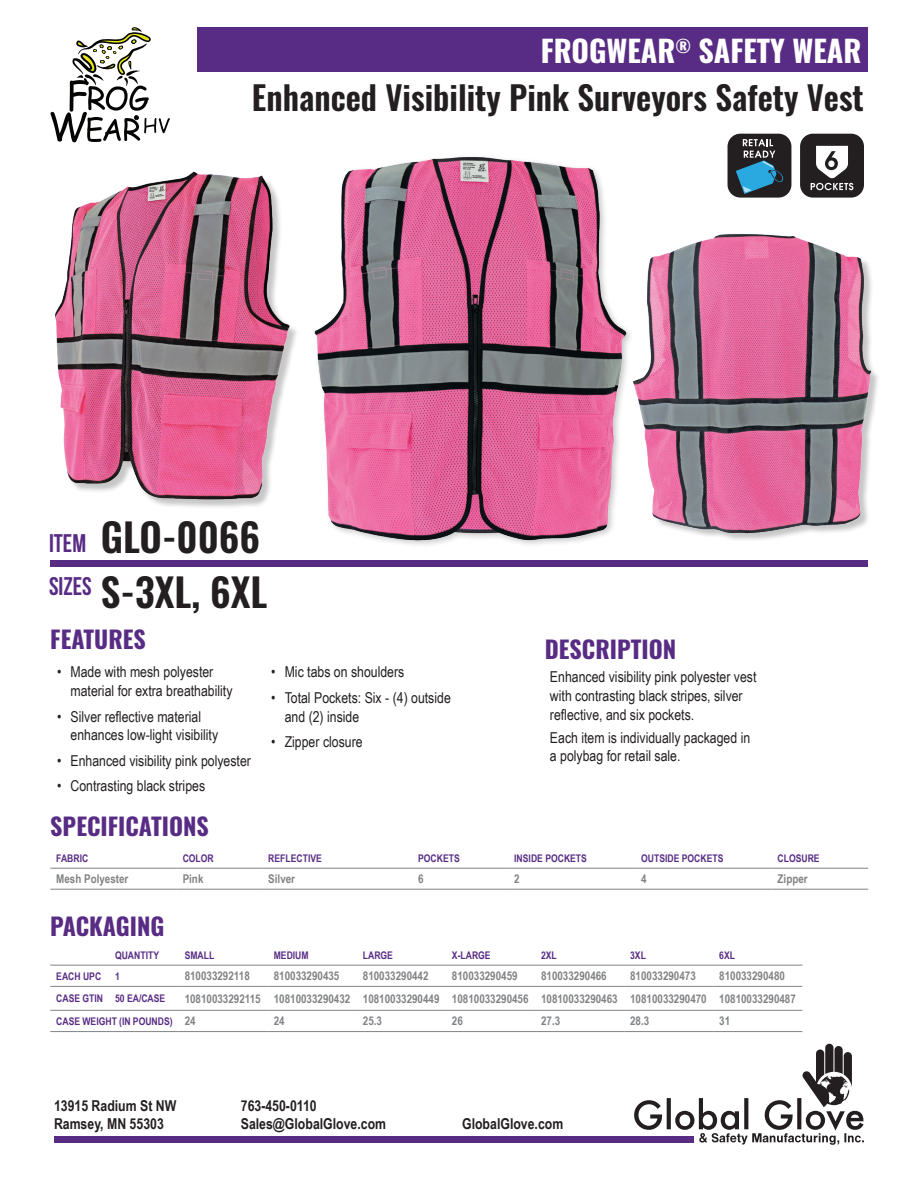
<style>
.page{position:relative;width:918px;height:1188px;background:#fff}
.page>*{position:absolute;margin:0;border:0;box-sizing:border-box;transform-origin:0 0}
.Item_ID{font:600 39px "Oswald";color:#231f20}
.Heading{font:600 33px "Oswald";color:#231f20}
.Page_Header{font:700 30px "Oswald";color:#fff}
.Item_and_Size_Header{font:700 25.5px "Bebas Neue";color:#582c84}
.Section_Title{font:700 24px "Oswald";color:#582c84}
.Body_Text{font:15px/18.8px "Arial Narrow";color:#231f20}
.t1{font:700 15px/18px "Arial Narrow";color:#231f20}
.Table_Copy{font:700 12px "Arial Narrow";color:#808285}
.Table_Headers{font:700 10.5px "Arial Narrow";color:#582c84}
</style>
<div class="page">
<div style="left:54px;top:1137px;width:639px;height:6px;background:#582c84"></div>
<svg style="left:634px;top:1044px;width:230px;height:101px"></svg>
<img style="left:675px;top:234px;width:203px;height:306px">
<img style="left:55px;top:171px;width:212px;height:332px">
<img style="left:267px;top:157px;width:408px;height:388px">
<hr style="left:50px;top:965px;width:59px;height:1px;background:#808285">
<hr style="left:109px;top:965px;width:70px;height:1px;background:#808285">
<hr style="left:179px;top:965px;width:89px;height:1px;background:#808285">
<hr style="left:268px;top:965px;width:89px;height:1px;background:#808285">
<hr style="left:446px;top:965px;width:89px;height:1px;background:#808285">
<hr style="left:535px;top:965px;width:89px;height:1px;background:#808285">
<hr style="left:624px;top:965px;width:89px;height:1px;background:#808285">
<hr style="left:713px;top:965px;width:89px;height:1px;background:#808285">
<hr style="left:179px;top:1031px;width:89px;height:1px;background:#808285">
<hr style="left:268px;top:1031px;width:89px;height:1px;background:#808285">
<hr style="left:357px;top:1031px;width:89px;height:1px;background:#808285">
<hr style="left:446px;top:1031px;width:89px;height:1px;background:#808285">
<hr style="left:535px;top:1031px;width:89px;height:1px;background:#808285">
<hr style="left:624px;top:1031px;width:89px;height:1px;background:#808285">
<hr style="left:713px;top:1031px;width:89px;height:1px;background:#808285">
<hr style="left:50px;top:986px;width:59px;height:1px;background:#808285">
<hr style="left:109px;top:986px;width:70px;height:1px;background:#808285">
<hr style="left:179px;top:986px;width:89px;height:1px;background:#808285">
<hr style="left:268px;top:986px;width:89px;height:1px;background:#808285">
<hr style="left:357px;top:986px;width:89px;height:1px;background:#808285">
<hr style="left:446px;top:986px;width:89px;height:1px;background:#808285">
<hr style="left:535px;top:986px;width:89px;height:1px;background:#808285">
<hr style="left:624px;top:986px;width:89px;height:1px;background:#808285">
<hr style="left:713px;top:986px;width:89px;height:1px;background:#808285">
<hr style="left:50px;top:1010px;width:59px;height:1px;background:#808285">
<hr style="left:109px;top:1010px;width:70px;height:1px;background:#808285">
<hr style="left:179px;top:1010px;width:89px;height:1px;background:#808285">
<hr style="left:268px;top:1010px;width:89px;height:1px;background:#808285">
<hr style="left:357px;top:1010px;width:89px;height:1px;background:#808285">
<hr style="left:446px;top:1010px;width:89px;height:1px;background:#808285">
<hr style="left:535px;top:1010px;width:89px;height:1px;background:#808285">
<hr style="left:624px;top:1010px;width:89px;height:1px;background:#808285">
<hr style="left:713px;top:1010px;width:89px;height:1px;background:#808285">
<hr style="left:50px;top:1031px;width:59px;height:1px;background:#808285">
<hr style="left:109px;top:1031px;width:70px;height:1px;background:#808285">
<hr style="left:357px;top:965px;width:89px;height:1px;background:#808285">
<hr style="left:50px;top:868px;width:127px;height:1px;background:#808285">
<hr style="left:177px;top:868px;width:85px;height:1px;background:#808285">
<hr style="left:262px;top:868px;width:150px;height:1px;background:#808285">
<hr style="left:412px;top:868px;width:96px;height:1px;background:#808285">
<hr style="left:508px;top:868px;width:127px;height:1px;background:#808285">
<hr style="left:635px;top:868px;width:137px;height:1px;background:#808285">
<hr style="left:772px;top:868px;width:96px;height:1px;background:#808285">
<hr style="left:50px;top:889px;width:127px;height:1px;background:#808285">
<hr style="left:177px;top:889px;width:85px;height:1px;background:#808285">
<hr style="left:262px;top:889px;width:150px;height:1px;background:#808285">
<hr style="left:412px;top:889px;width:96px;height:1px;background:#808285">
<hr style="left:508px;top:889px;width:127px;height:1px;background:#808285">
<hr style="left:635px;top:889px;width:137px;height:1px;background:#808285">
<hr style="left:772px;top:889px;width:96px;height:1px;background:#808285">
<div style="left:50px;top:560px;width:818px;height:7px;background:#582c84"></div>
<div style="left:198px;top:27px;width:670px;height:45px;background:#582c84"></div>
<div style="left:800px;top:134px;width:64px;height:64px;background:#231f20;border-radius:13px"></div>
<svg style="left:811px;top:146px;width:42px;height:44px"></svg>
<div style="left:728px;top:134px;width:63px;height:64px;background:#231f20;border-radius:13px"></div>
<svg style="left:736px;top:139px;width:48px;height:55px"></svg>
<svg style="left:51px;top:27px;width:119px;height:115px"></svg>
<p class="Page_Header" style="left:541px;top:35px;width:322px">FROGWEAR<sup>®</sup> SAFETY WEAR</p>
<p class="Heading" style="left:252px;top:80px;width:614px">Enhanced Visibility Pink Surveyors Safety Vest</p>
<p class="Item_and_Size_Header" style="left:49px;top:529px;width:39px">ITEM</p>
<p class="Item_and_Size_Header" style="left:49px;top:572px;width:44px">SIZES</p>
<p class="Item_ID" style="left:101px;top:517px;width:161px">GLO-0066</p>
<p class="Item_ID" style="left:101px;top:571px;width:168px">S-3XL, 6XL</p>
<p class="Section_Title" style="left:50px;top:627px;width:97px">FEATURES</p>
<p class="Body_Text" style="left:71px;top:662px;width:164px;text-indent:-14px">• Made with mesh polyester material for extra breathability</p>
<p class="Body_Text" style="left:71px;top:706px;width:149px;text-indent:-14px">• Silver reflective material enhances low-light visibility</p>
<p class="Body_Text" style="left:57px;top:751px;width:195px">• Enhanced visibility pink polyester</p>
<p class="Body_Text" style="left:57px;top:776px;width:150px">• Contrasting black stripes</p>
<p class="Section_Title" style="left:50px;top:814px;width:160px">SPECIFICATIONS</p>
<p class="Body_Text" style="left:271px;top:662px;width:135px">• Mic tabs on shoulders</p>
<p class="Body_Text" style="left:285px;top:688px;width:168px;text-indent:-14px">• Total Pockets: Six - (4) outside and (2) inside</p>
<p class="Body_Text" style="left:271px;top:732px;width:93px">• Zipper closure</p>
<p class="Section_Title" style="left:545px;top:636px;width:133px">DESCRIPTION</p>
<p class="Body_Text" style="left:550px;top:667px;width:208px">Enhanced visibility pink polyester vest with contrasting black stripes, silver reflective, and six pockets.</p>
<p class="Body_Text" style="left:550px;top:727px;width:202px">Each item is individually packaged in a polybag for retail sale.</p>
<p class="Table_Headers" style="left:56px;top:851px;width:34px">FABRIC</p>
<p class="Table_Headers" style="left:183px;top:851px;width:33px">COLOR</p>
<p class="Table_Headers" style="left:268px;top:851px;width:55px">REFLECTIVE</p>
<p class="Table_Headers" style="left:418px;top:851px;width:43px">POCKETS</p>
<p class="Table_Headers" style="left:514px;top:851px;width:74px">INSIDE POCKETS</p>
<p class="Table_Headers" style="left:641px;top:851px;width:84px">OUTSIDE POCKETS</p>
<p class="Table_Headers" style="left:778px;top:851px;width:44px">CLOSURE</p>
<p class="Table_Copy" style="left:56px;top:870px;width:74px">Mesh Polyester</p>
<p class="Table_Copy" style="left:183px;top:870px;width:22px">Pink</p>
<p class="Table_Copy" style="left:268px;top:870px;width:28px">Silver</p>
<p class="Table_Copy" style="left:418px;top:870px;width:7px">6</p>
<p class="Table_Copy" style="left:514px;top:870px;width:7px">2</p>
<p class="Table_Copy" style="left:641px;top:870px;width:7px">4</p>
<p class="Table_Copy" style="left:778px;top:870px;width:32px">Zipper</p>
<p class="Section_Title" style="left:50px;top:913px;width:116px">PACKAGING</p>
<p class="Table_Headers" style="left:115px;top:947px;width:46px">QUANTITY</p>
<p class="Table_Headers" style="left:185px;top:947px;width:31px">SMALL</p>
<p class="Table_Headers" style="left:274px;top:947px;width:36px">MEDIUM</p>
<p class="Table_Headers" style="left:363px;top:947px;width:32px">LARGE</p>
<p class="Table_Headers" style="left:452px;top:947px;width:40px">X-LARGE</p>
<p class="Table_Headers" style="left:541px;top:947px;width:17px">2XL</p>
<p class="Table_Headers" style="left:630px;top:947px;width:17px">3XL</p>
<p class="Table_Headers" style="left:719px;top:947px;width:17px">6XL</p>
<p class="Table_Headers" style="left:56px;top:968px;width:46px">EACH UPC</p>
<p class="Table_Headers" style="left:115px;top:968px;width:6px">1</p>
<p class="Table_Copy" style="left:185px;top:967px;width:67px">810033292118</p>
<p class="Table_Copy" style="left:274px;top:967px;width:67px">810033290435</p>
<p class="Table_Copy" style="left:363px;top:967px;width:67px">810033290442</p>
<p class="Table_Copy" style="left:452px;top:967px;width:67px">810033290459</p>
<p class="Table_Copy" style="left:541px;top:967px;width:67px">810033290466</p>
<p class="Table_Copy" style="left:630px;top:967px;width:67px">810033290473</p>
<p class="Table_Copy" style="left:719px;top:967px;width:67px">810033290480</p>
<p class="Table_Headers" style="left:56px;top:991px;width:48px">CASE GTIN</p>
<p class="Table_Headers" style="left:115px;top:991px;width:52px">50 EA/CASE</p>
<p class="Table_Copy" style="left:185px;top:989px;width:78px">10810033292115</p>
<p class="Table_Copy" style="left:274px;top:989px;width:78px">10810033290432</p>
<p class="Table_Copy" style="left:363px;top:989px;width:78px">10810033290449</p>
<p class="Table_Copy" style="left:452px;top:989px;width:78px">10810033290456</p>
<p class="Table_Copy" style="left:541px;top:989px;width:78px">10810033290463</p>
<p class="Table_Copy" style="left:630px;top:989px;width:78px">10810033290470</p>
<p class="Table_Copy" style="left:719px;top:989px;width:78px">10810033290487</p>
<p class="Table_Headers" style="left:56px;top:1013px;width:118px">CASE WEIGHT (IN POUNDS)</p>
<p class="Table_Copy" style="left:185px;top:1012px;width:12px">24</p>
<p class="Table_Copy" style="left:274px;top:1012px;width:12px">24</p>
<p class="Table_Copy" style="left:363px;top:1012px;width:21px">25.3</p>
<p class="Table_Copy" style="left:452px;top:1012px;width:12px">26</p>
<p class="Table_Copy" style="left:541px;top:1012px;width:21px">27.3</p>
<p class="Table_Copy" style="left:630px;top:1012px;width:21px">28.3</p>
<p class="Table_Copy" style="left:719px;top:1012px;width:12px">31</p>
<p class="t1" style="left:54px;top:1096px;width:124px">13915 Radium St NW<br>Ramsey, MN 55303</p>
<p class="t1" style="left:241px;top:1096px;width:147px">763-450-0110<br>Sales@GlobalGlove.com</p>
<p class="t1" style="left:462px;top:1114px;width:103px">GlobalGlove.com</p>
</div>
